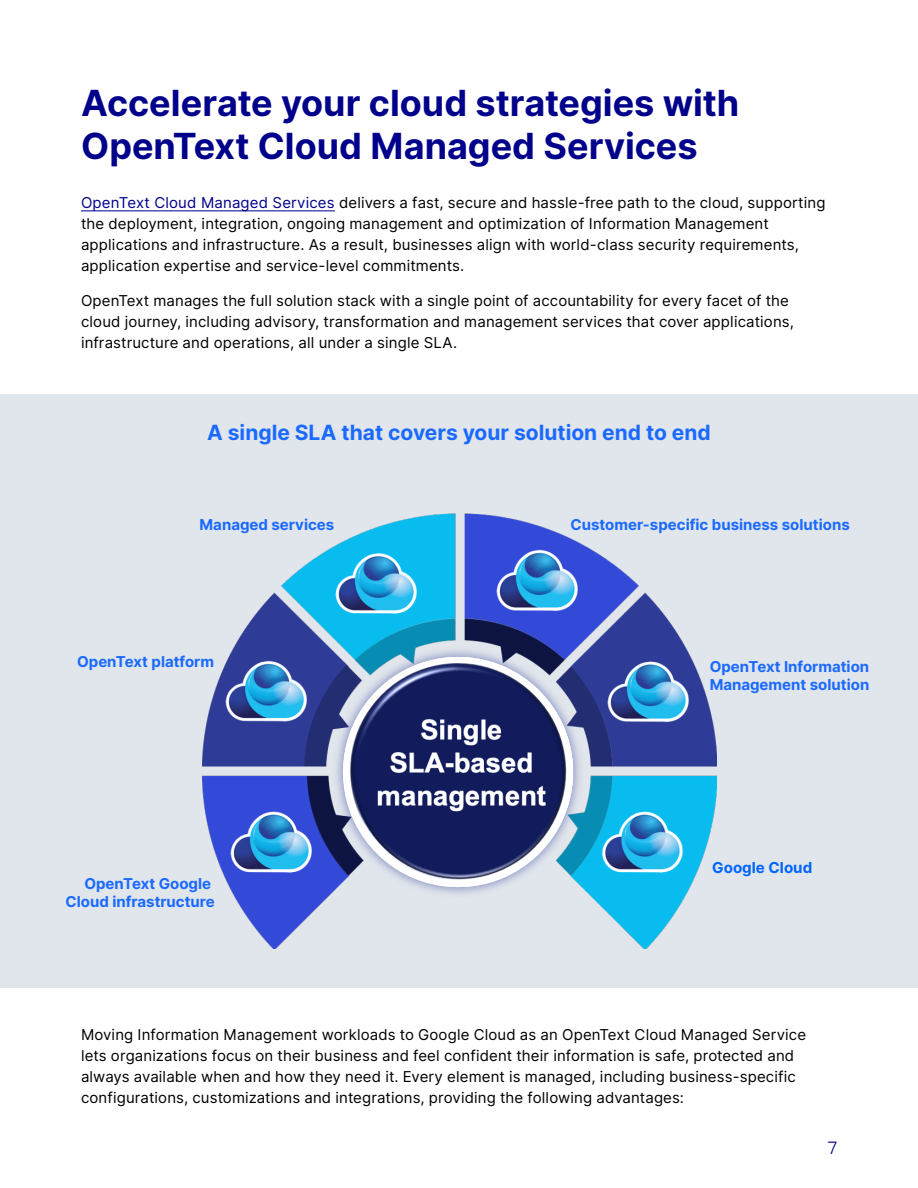
<style>
.page{position:relative;width:918px;height:1188px;background:#fff}
.page>*{position:absolute;margin:0;border:0;box-sizing:border-box;transform-origin:0 0}
.Page_header{font:700 36px/43.2px "Inter";color:#00008b}
.t1{font:700 21px "Inter";color:#1a6aff}
.t2{font:300 18px "Aktiv Grotesk";color:#00008b}
.t3{font:700 15.15px "Inter";color:#06f}
.Body_Copy{font:15px/21px "Inter";letter-spacing:.01em;color:#000}
.t4{font:700 15px/18px "Inter";color:#1a6aff}
.s1{color:#00008b}
</style>
<div class="page">
<hr style="left:81px;top:210px;width:254px;height:1px;background:#00008b">
<div style="left:0;top:394px;width:918px;height:594px;background:#e1e5ec"></div>
<img style="left:201px;top:513px;width:516px;height:435px">
<div style="left:708px;top:855px;width:64px;height:27px;background:#e1e6ec"></div>
<p class="Page_header" style="left:81px;top:80px;width:660px">Accelerate your cloud strategies with<br>OpenText Cloud Managed Services</p>
<p class="Body_Copy" style="left:81px;top:192px;width:746px"><span class="s1">OpenText Cloud Managed Services</span> delivers a fast, secure and hassle-free path to the cloud, supporting the deployment, integration, ongoing management and optimization of Information Management applications and infrastructure. As a result, businesses align with world-class security requirements, application expertise and service-level commitments.</p>
<p class="Body_Copy" style="left:81px;top:290px;width:714px">OpenText manages the full solution stack with a single point of accountability for every facet of the cloud journey, including advisory, transformation and management services that cover applications, infrastructure and operations, all under a single SLA.</p>
<p class="t1" style="left:207px;top:417px;width:505px">A single SLA that covers your solution end to end</p>
<p class="t4" style="left:200px;top:515px;width:136px">Managed services</p>
<p class="t4" style="left:570px;top:515px;width:281px">Customer-specific business solutions</p>
<p class="t4" style="left:77px;top:652px;width:138px">OpenText platform</p>
<p class="t4" style="left:66px;top:874px;width:151px;text-align:right">OpenText Google<br>Cloud infrastructure</p>
<p class="t4" style="left:710px;top:657px;width:161px">OpenText Information<br>Management solution</p>
<p class="t4" style="left:713px;top:858px;width:54px">Go le</p>
<p class="t3" style="left:712px;top:857px;width:102px">Google Cloud</p>
<p class="Body_Copy" style="left:81px;top:1024px;width:727px">Moving Information Management workloads to Google Cloud as an OpenText Cloud Managed Service lets organizations focus on their business and feel confident their information is safe, protected and always available when and how they need it. Every element is managed, including business-specific configurations, customizations and integrations, providing the following advantages:</p>
<p class="t2" style="left:828px;top:1138px;width:12px">7</p>
</div>
